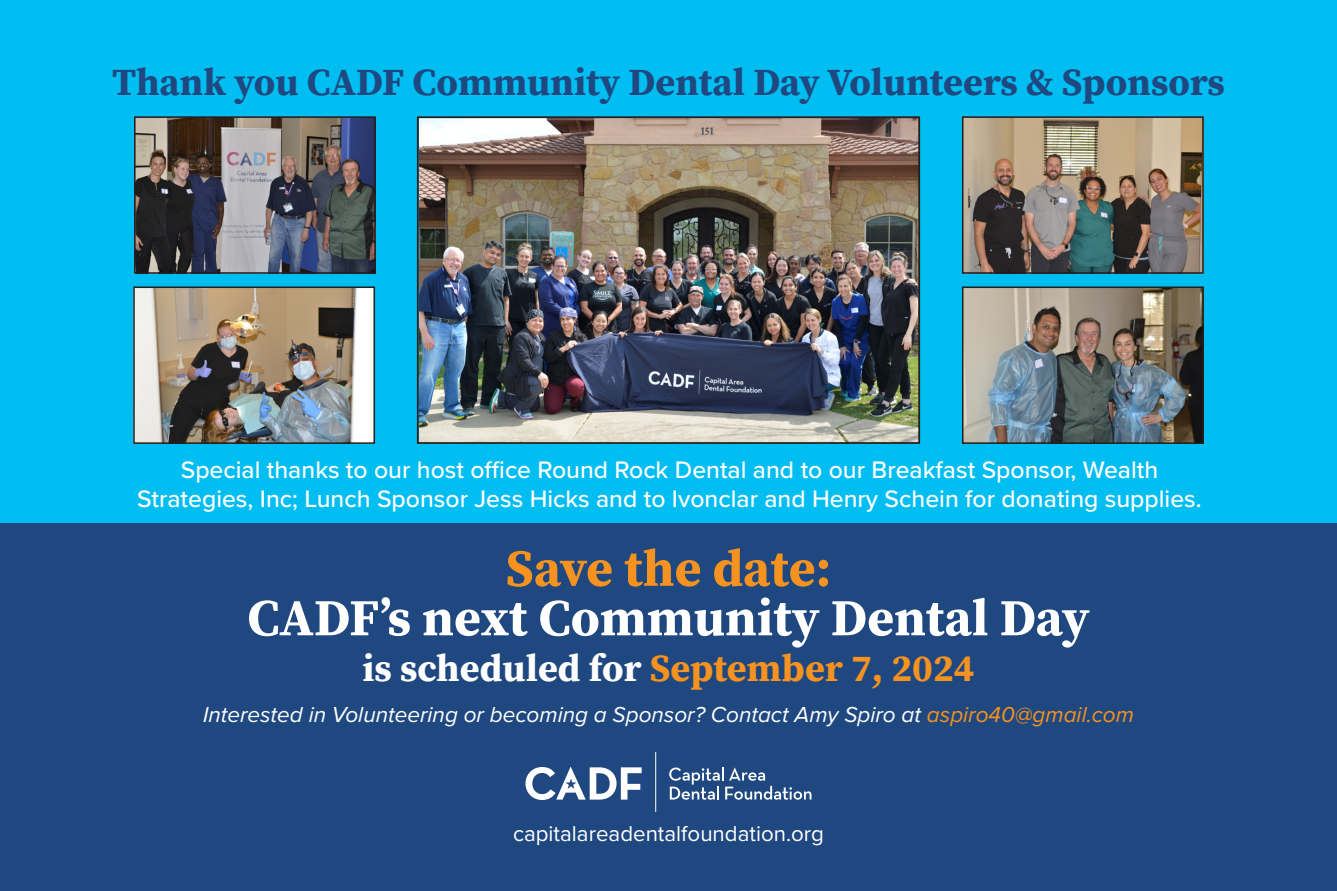
<style>
.page{position:relative;width:1337px;height:891px;background:#fff}
.page>*{position:absolute;margin:0;border:0;box-sizing:border-box;transform-origin:0 0}
.t1{font:51.75px "Source Serif Variable";color:#fff}
.t2{font:51.75px "Source Serif Variable";color:#f69220}
.t3{font:38.25px "Source Serif Variable";color:#1f4880}
.t4{font:38.25px "Source Serif Variable";color:#f69220}
.t5{font:500 24.75px/29.7px "Proxima Nova";color:#fff;text-align:center}
.t6{font:italic 22.5px "Proxima Nova";color:#fff}
.t7{font:22.28px "Proxima Nova";color:#fff}
.s1{color:#fff}
.s2{color:#f69220}
</style>
<div class="page">
<div style="left:0;top:0;width:1336px;height:888px;background:#00bdf2"></div>
<div style="left:0;top:523px;width:1336px;height:368px;background:#1f4880"></div>
<svg style="left:669px;top:767px;width:142px;height:33px"></svg>
<hr style="left:655px;top:752px;width:1px;height:60px;background:#fff">
<svg style="left:525px;top:767px;width:116px;height:33px"></svg>
<img style="left:137px;top:119px;width:236px;height:152px">
<div style="left:134px;top:116px;width:242px;height:158px;border:2px solid #231f20"></div>
<img style="left:136px;top:289px;width:236px;height:152px">
<div style="left:133px;top:286px;width:242px;height:158px;border:2px solid #231f20"></div>
<img style="left:965px;top:119px;width:235px;height:152px">
<div style="left:962px;top:116px;width:241px;height:158px;border:2px solid #231f20"></div>
<img style="left:965px;top:289px;width:235px;height:152px">
<div style="left:962px;top:286px;width:241px;height:158px;border:2px solid #231f20"></div>
<img style="left:420px;top:119px;width:497px;height:322px">
<div style="left:417px;top:116px;width:503px;height:328px;border:2px solid #231f20"></div>
<p class="t3" style="left:112px;top:57px;width:1114px">Thank you CADF Community Dental Day Volunteers &amp; Sponsors</p>
<p class="t5" style="left:137px;top:454px;width:1066px">Special thanks to our host office Round Rock Dental and to our Breakfast Sponsor, Wealth<br>Strategies, Inc; Lunch Sponsor Jess Hicks and to Ivonclar and Henry Schein for donating supplies.</p>
<p class="t2" style="left:506px;top:534px;width:327px">Save the date:</p>
<p class="t1" style="left:247px;top:583px;width:844px">CADF’s next Community Dental Day</p>
<p class="t4" style="left:362px;top:643px;width:613px"><span class="s1">is scheduled for</span> September 7, 2024</p>
<p class="t6" style="left:203px;top:698px;width:932px">Interested in Volunteering or becoming a Sponsor? Contact Amy Spiro at <span class="s2">aspiro40@gmail.com</span></p>
<p class="t7" style="left:513px;top:817px;width:312px">capitalareadentalfoundation.org</p>
</div>
